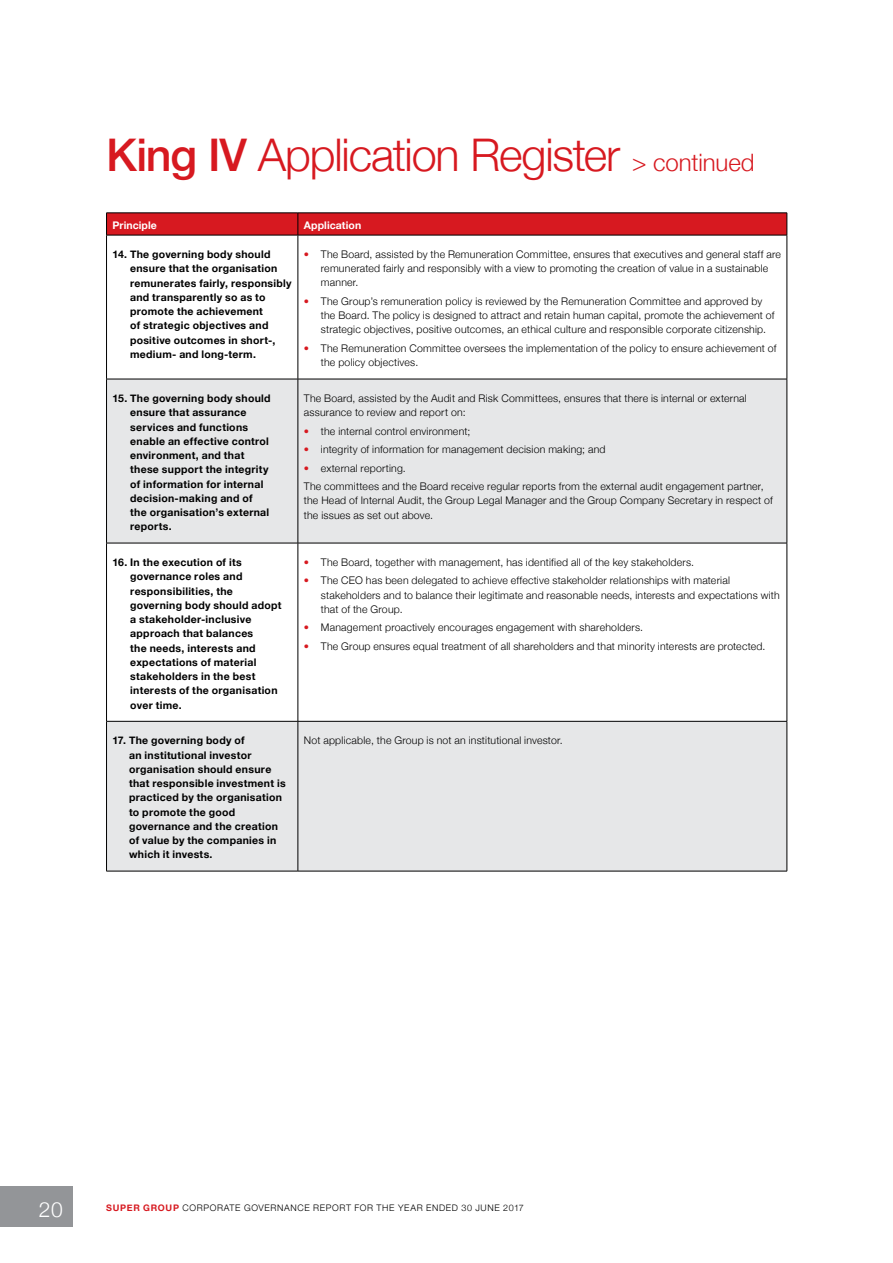
<style>
.page{position:relative;width:893px;height:1263px;background:#fff}
.page>*{position:absolute;margin:0;border:0;box-sizing:border-box;transform-origin:0 0}
.t1{font:300 45px "Helvetica Neue";letter-spacing:-.025em;color:#d71920}
.t2{font:300 21px "Helvetica Neue";color:#fff}
.t3{font:300 10.5px/14.2px "Helvetica Neue";letter-spacing:.02em;color:#000}
.t4{font:700 10.5px/14.2px "Helvetica Neue";letter-spacing:.025em;color:#000}
.t5{font:700 10.5px "Helvetica Neue";letter-spacing:.005em;color:#fff}
.t6{font:300 9px "Helvetica Neue";letter-spacing:.075em;color:#000}
.s1{font-weight:500}
.s2{font-size:24px}
.s3{color:#d71920}
.s4{font-weight:700;color:#d71920}
</style>
<div class="page">
<div style="left:0;top:1186px;width:72px;height:40px;background:#939598"></div>
<svg style="left:107px;top:380px;width:680px;height:491px;fill:#e6e7e8"></svg>
<svg style="left:106px;top:213px;width:682px;height:22px;background:#ce181e"></svg>
<hr style="left:106px;top:235px;width:192px;height:1px;background:#000">
<hr style="left:298px;top:235px;width:489px;height:1px;background:#000">
<hr style="left:106px;top:379px;width:192px;height:1px;background:#000">
<hr style="left:298px;top:379px;width:489px;height:1px;background:#000">
<hr style="left:106px;top:235px;width:1px;height:144px;background:#000">
<hr style="left:298px;top:235px;width:1px;height:144px;background:#000">
<hr style="left:787px;top:235px;width:1px;height:144px;background:#000">
<hr style="left:106px;top:379px;width:1px;height:164px;background:#000">
<hr style="left:298px;top:379px;width:1px;height:164px;background:#000">
<hr style="left:787px;top:379px;width:1px;height:164px;background:#000">
<hr style="left:106px;top:543px;width:192px;height:1px;background:#000">
<hr style="left:106px;top:543px;width:1px;height:178px;background:#000">
<hr style="left:298px;top:543px;width:489px;height:1px;background:#000">
<hr style="left:298px;top:543px;width:1px;height:178px;background:#000">
<hr style="left:787px;top:543px;width:1px;height:178px;background:#000">
<hr style="left:106px;top:721px;width:192px;height:1px;background:#000">
<hr style="left:106px;top:721px;width:1px;height:150px;background:#000">
<hr style="left:298px;top:721px;width:489px;height:1px;background:#000">
<hr style="left:298px;top:721px;width:1px;height:150px;background:#000">
<hr style="left:787px;top:721px;width:1px;height:150px;background:#000">
<hr style="left:106px;top:871px;width:192px;height:1px;background:#000">
<hr style="left:298px;top:871px;width:489px;height:1px;background:#000">
<h1 class="t1" style="left:106px;top:119px;width:650px"><span class="s1">King IV</span> Application Register <span class="s2">&gt; continued</span></h1>
<p class="t5" style="left:113px;top:217px;width:46px">Principle</p>
<p class="t5" style="left:304px;top:217px;width:59px">Application</p>
<p class="t4" style="left:130px;top:247px;width:163px;text-indent:-18px">14. The governing body should ensure that the organisation remunerates fairly, responsibly and transparently so as to promote the achievement<br>of strategic objectives and positive outcomes in short-, medium- and long-term.</p>
<p class="t3" style="left:321px;top:246px;width:462px;text-indent:-17px"><span class="s3">•</span> The Board, assisted by the Remuneration Committee, ensures that executives and general staff are remunerated fairly and responsibly with a view to promoting the creation of value in a sustainable manner.</p>
<p class="t3" style="left:321px;top:293px;width:455px;text-indent:-17px"><span class="s3">•</span> The Group’s remuneration policy is reviewed by the Remuneration Committee and approved by the Board. The policy is designed to attract and retain human capital, promote the achievement of strategic objectives, positive outcomes, an ethical culture and responsible corporate citizenship.</p>
<p class="t3" style="left:321px;top:340px;width:457px;text-indent:-17px"><span class="s3">•</span> The Remuneration Committee oversees the implementation of the policy to ensure achievement of the policy objectives.</p>
<p class="t4" style="left:130px;top:391px;width:142px;text-indent:-18px">15. The governing body should ensure that assurance services and functions enable an effective control environment, and that these support the integrity of information for internal decision-making and of the organisation’s external reports.</p>
<p class="t3" style="left:304px;top:390px;width:444px">The Board, assisted by the Audit and Risk Committees, ensures that there is internal or external assurance to review and report on:</p>
<p class="t3" style="left:304px;top:423px;width:168px"><span class="s3">•</span> the internal control environment;</p>
<p class="t3" style="left:304px;top:441px;width:303px"><span class="s3">•</span> integrity of information for management decision making; and</p>
<p class="t3" style="left:304px;top:458px;width:461px;line-height:18.5px"><span class="s3">•</span> external reporting.<br>The committees and the Board receive regular reports from the external audit engagement partner,</p>
<p class="t3" style="left:304px;top:493px;width:470px">the Head of Internal Audit, the Group Legal Manager and the Group Company Secretary in respect of the issues as set out above.</p>
<p class="t4" style="left:130px;top:555px;width:153px;text-indent:-18px">16. In the execution of its governance roles and responsibilities, the governing body should adopt a stakeholder-inclusive approach that balances<br>the needs, interests and expectations of material stakeholders in the best interests of the organisation over time.</p>
<p class="t3" style="left:304px;top:554px;width:392px"><span class="s3">•</span> The Board, together with management, has identified all of the key stakeholders.</p>
<p class="t3" style="left:321px;top:573px;width:460px;text-indent:-17px"><span class="s3">•</span> The CEO has been delegated to achieve effective stakeholder relationships with material stakeholders and to balance their legitimate and reasonable needs, interests and expectations with that of the Group.</p>
<p class="t3" style="left:304px;top:620px;width:341px"><span class="s3">•</span> Management proactively encourages engagement with shareholders.</p>
<p class="t3" style="left:304px;top:638px;width:463px"><span class="s3">•</span> The Group ensures equal treatment of all shareholders and that minority interests are protected.</p>
<p class="t4" style="left:129px;top:734px;width:158px;text-indent:-17px">17. The governing body of<br>an institutional investor organisation should ensure that responsible investment is practiced by the organisation to promote the good governance and the creation of value by the companies in which it invests.</p>
<p class="t3" style="left:304px;top:732px;width:260px">Not applicable, the Group is not an institutional investor.</p>
<h2 class="t2" style="left:39px;top:1192px;width:26px">20</h2>
<p class="t6" style="left:106px;top:1200px;width:419px"><span class="s4">SUPER GROUP</span> CORPORATE GOVERNANCE REPORT FOR THE YEAR ENDED 30 JUNE 2017</p>
</div>
